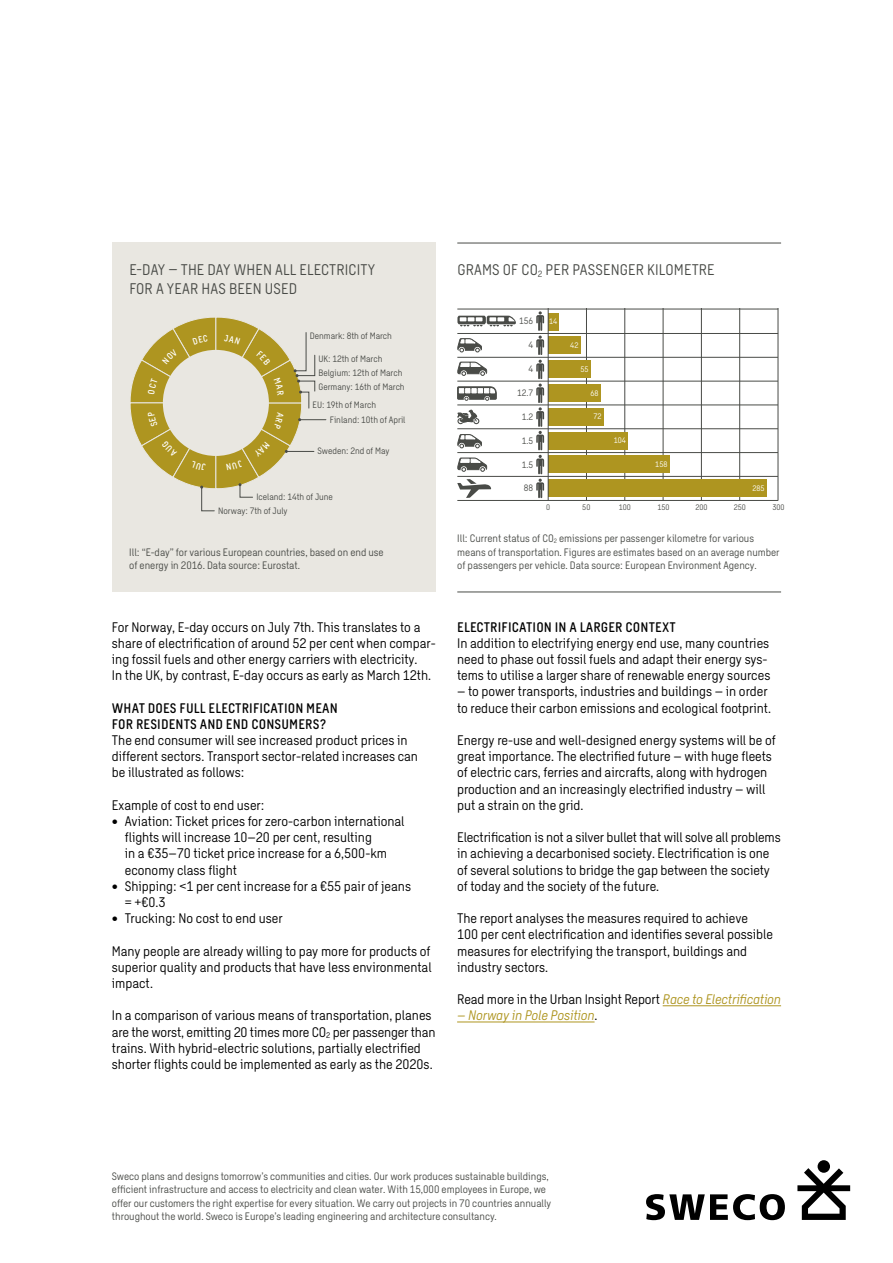
<style>
.page{position:relative;width:893px;height:1263px;background:#fff}
.page>*{position:absolute;margin:0;border:0;box-sizing:border-box;transform-origin:0 0}
.t1{font:15px/18.9px "Sweco Sans";letter-spacing:.01em;color:#494b47}
.t2{font:13.5px/16.2px "Sweco Sans";color:#000}
.t3{font:500 13.5px/16.2px "Sweco Sans";letter-spacing:.01em;color:#000}
.t4{font:italic 13.5px "Sweco Sans";letter-spacing:-.005em;color:#ae9520}
.t5{font:10.5px/13.5px "Sweco Sans";color:#494b47}
.t6{font:9px/13.5px "Sweco Sans";color:#494b47}
.t7{font:7.8px "Sweco Sans";color:#fff}
.t8{font:7.8px "Sweco Sans";color:#494b47}
.s1{font-size:6.15px}
.s2{font-style:italic;color:#ae9520}
.s3{font-style:normal;color:#000}
</style>
<div class="page">
<hr style="left:663px;top:1005px;width:118px;height:1px;background:#ae9520">
<hr style="left:457px;top:1021px;width:138px;height:1px;background:#ae9520">
<svg style="left:797px;top:1168px;width:53px;height:52px"></svg>
<div style="left:818px;top:1160px;width:12px;height:13px;background:#000;border-radius:50%"></div>
<svg style="left:646px;top:1194px;width:139px;height:26px"></svg>
<div style="left:112px;top:243px;width:324px;height:349px;background:#e9e7e1"></div>
<hr style="left:586px;top:309px;width:1px;height:191px;background:#494b47">
<hr style="left:624px;top:309px;width:1px;height:191px;background:#494b47">
<hr style="left:663px;top:309px;width:1px;height:191px;background:#494b47">
<hr style="left:739px;top:309px;width:1px;height:191px;background:#494b47">
<hr style="left:778px;top:309px;width:1px;height:191px;background:#494b47">
<hr style="left:701px;top:309px;width:1px;height:191px;background:#494b47">
<hr style="left:816px;top:309px;width:1px;height:191px;background:#494b47">
<div style="left:548px;top:313px;width:11px;height:17px;background:#ae9520"></div>
<div style="left:548px;top:337px;width:32px;height:17px;background:#ae9520"></div>
<div style="left:548px;top:361px;width:42px;height:17px;background:#ae9520"></div>
<div style="left:548px;top:384px;width:52px;height:18px;background:#ae9520"></div>
<div style="left:548px;top:408px;width:55px;height:17px;background:#ae9520"></div>
<div style="left:548px;top:432px;width:80px;height:17px;background:#ae9520"></div>
<div style="left:548px;top:456px;width:121px;height:17px;background:#ae9520"></div>
<div style="left:548px;top:480px;width:218px;height:17px;background:#ae9520"></div>
<hr style="left:548px;top:309px;width:1px;height:191px;background:#494b47">
<svg style="left:536px;top:311px;width:8px;height:187px"></svg>
<hr style="left:457px;top:333px;width:321px;height:1px;background:#494b47">
<hr style="left:457px;top:309px;width:321px;height:1px;background:#494b47">
<hr style="left:457px;top:357px;width:321px;height:1px;background:#494b47">
<hr style="left:457px;top:381px;width:321px;height:1px;background:#494b47">
<hr style="left:457px;top:405px;width:321px;height:1px;background:#494b47">
<hr style="left:457px;top:428px;width:321px;height:1px;background:#494b47">
<hr style="left:457px;top:452px;width:321px;height:1px;background:#494b47">
<hr style="left:457px;top:476px;width:321px;height:1px;background:#494b47">
<hr style="left:457px;top:500px;width:321px;height:1px;background:#494b47">
<div style="left:457px;top:315px;width:29px;height:10px;border:1px solid #fff;border-radius:2px"></div>
<svg style="left:457px;top:316px;width:29px;height:8px"></svg>
<svg style="left:460px;top:315px;width:56px;height:11px"></svg>
<svg style="left:457px;top:338px;width:25px;height:15px"></svg>
<div style="left:461px;top:370px;width:6px;height:7px;border:1px solid #fff;border-radius:50%"></div>
<div style="left:480px;top:370px;width:6px;height:7px;border:1px solid #fff;border-radius:50%"></div>
<svg style="left:457px;top:361px;width:31px;height:15px"></svg>
<svg style="left:457px;top:386px;width:40px;height:86px"></svg>
<svg style="left:457px;top:479px;width:34px;height:19px"></svg>
<hr style="left:457px;top:592px;width:324px;height:1px;background:#494b47">
<hr style="left:457px;top:243px;width:324px;height:1px;background:#494b47">
<svg style="left:130px;top:317px;width:196px;height:195px"></svg>
<p class="t1" style="left:129px;top:260px;width:247px">E-DAY – THE DAY WHEN ALL ELECTRICITY<br>FOR A YEAR HAS BEEN USED</p>
<p class="t6" style="left:310px;top:329px;width:84px">Denmark: 8th of March</p>
<p class="t6" style="left:318px;top:352px;width:85px">UK: 12th of March<br>Belgium: 12th of March</p>
<p class="t6" style="left:330px;top:413px;width:77px">Finland: 10th of April</p>
<p class="t6" style="left:318px;top:444px;width:73px">Sweden: 2nd of May</p>
<p class="t6" style="left:218px;top:490px;width:116px;text-indent:38px">Iceland: 14th of June<br>Norway: 7th of July</p>
<p class="t6" style="left:313px;top:378px;width:94px;line-height:18px;text-indent:6px">Germany: 16th of March<br>EU: 19th of March</p>
<p class="t5" style="left:129px;top:545px;width:256px">Ill: “E-day” for various European countries, based on end use of energy in 2016. Data source: Eurostat.</p>
<p class="t2" style="left:112px;top:619px;width:325px">For Norway, E-day occurs on July 7th. This translates to a share of electrification of around 52 per cent when compar&shy;ing fossil fuels and other energy carriers with electricity.<br>In the UK, by contrast, E-day occurs as early as March 12th.</p>
<p class="t3" style="left:112px;top:700px;width:227px">WHAT DOES FULL ELECTRIFICATION MEAN<br>FOR RESIDENTS AND END CONSUMERS?</p>
<p class="t2" style="left:112px;top:732px;width:308px">The end consumer will see increased product prices in different sectors. Transport sector-related increases can be illustrated as follows:</p>
<p class="t2" style="left:112px;top:797px;width:154px">Example of cost to end user:</p>
<p class="t2" style="left:125px;top:813px;width:281px;text-indent:-13px">• Aviation: Ticket prices for zero-carbon international flights will increase 10–20 per cent, resulting<br>in a €35–70 ticket price increase for a 6,500-km economy class flight</p>
<p class="t2" style="left:125px;top:878px;width:288px;text-indent:-13px">• Shipping: &lt;1 per cent increase for a €55 pair of jeans = +€0.3</p>
<p class="t2" style="left:112px;top:910px;width:172px">• Trucking: No cost to end user</p>
<p class="t2" style="left:112px;top:943px;width:321px;text-align:justify">Many people are already willing to pay more for products of superior quality and products that have less environmental impact.</p>
<p class="t2" style="left:112px;top:1007px;width:325px">In a comparison of various means of transportation, planes are the worst, emitting 20 times more CO<sub>2</sub> per passenger than trains. With hybrid-electric solutions, partially electrified shorter flights could be implemented as early as the 2020s.</p>
<p class="t1" style="left:457px;top:260px;width:259px">GRAMS OF CO<sub>2</sub> PER PASSENGER KILOMETRE</p>
<p class="t6" style="left:519px;top:314px;width:16px">156</p>
<p class="t6" style="left:529px;top:338px;width:6px">4</p>
<p class="t6" style="left:529px;top:363px;width:6px">4</p>
<p class="t6" style="left:517px;top:386px;width:18px">12.7</p>
<p class="t6" style="left:522px;top:410px;width:13px">1.2</p>
<p class="t6" style="left:522px;top:434px;width:13px">1.5</p>
<p class="t6" style="left:522px;top:458px;width:13px">1.5</p>
<p class="t6" style="left:524px;top:481px;width:11px">88</p>
<p class="t7" style="left:549px;top:317px;width:10px">14</p>
<p class="t7" style="left:570px;top:341px;width:10px">42</p>
<p class="t7" style="left:580px;top:365px;width:10px">55</p>
<p class="t7" style="left:590px;top:388px;width:10px">68</p>
<p class="t7" style="left:593px;top:412px;width:10px">72</p>
<p class="t7" style="left:614px;top:436px;width:14px">104</p>
<p class="t7" style="left:655px;top:460px;width:14px">158</p>
<p class="t7" style="left:752px;top:484px;width:14px">285</p>
<p class="t8" style="left:546px;top:503px;width:6px">0</p>
<p class="t8" style="left:582px;top:503px;width:10px">50</p>
<p class="t8" style="left:619px;top:503px;width:14px">100</p>
<p class="t8" style="left:657px;top:503px;width:14px">150</p>
<p class="t8" style="left:695px;top:503px;width:14px">200</p>
<p class="t8" style="left:734px;top:503px;width:14px">250</p>
<p class="t8" style="left:772px;top:503px;width:14px">300</p>
<p class="t5" style="left:457px;top:532px;width:324px">Ill: Current status of CO<span class="s1">2</span> emissions per passenger kilometre for various means of transportation. Figures are estimates based on an average number of passengers per vehicle. Data source: European Environment Agency.</p>
<p class="t3" style="left:457px;top:619px;width:220px">ELECTRIFICATION IN A LARGER CONTEXT</p>
<p class="t2" style="left:457px;top:635px;width:315px">In addition to electrifying energy end use, many countries need to phase out fossil fuels and adapt their energy sys&shy;tems to utilise a larger share of renewable energy sources</p>
<p class="t2" style="left:457px;top:683px;width:315px">– to power transports, industries and buildings – in order to reduce their carbon emissions and ecological footprint.</p>
<p class="t2" style="left:457px;top:732px;width:320px">Energy re-use and well-designed energy systems will be of great importance. The electrified future – with huge fleets of electric cars, ferries and aircrafts, along with hydrogen production and an increasingly electrified industry – will put a strain on the grid.</p>
<p class="t2" style="left:457px;top:829px;width:325px">Electrification is not a silver bullet that will solve all problems in achieving a decarbonised society. Electrification is one of several solutions to bridge the gap between the society of today and the society of the future.</p>
<p class="t2" style="left:457px;top:910px;width:317px">The report analyses the measures required to achieve<br>100 per cent electrification and identifies several possible measures for electrifying the transport, buildings and industry sectors.</p>
<p class="t2" style="left:457px;top:991px;width:325px">Read more in the Urban Insight Report <span class="s2">Race to Electrification</span></p>
<p class="t4" style="left:457px;top:1008px;width:142px">– Norway in Pole Position<span class="s3">.</span></p>
<p class="t5" style="left:112px;top:1169px;width:441px">Sweco plans and designs tomorrow’s communities and cities. Our work produces sustainable buildings, efficient infrastructure and access to electricity and clean water. With 15,000 employees in Europe, we offer our customers the right expertise for every situation. We carry out projects in 70 countries annually throughout the world. Sweco is Europe’s leading engineering and architecture consultancy.</p>
</div>
